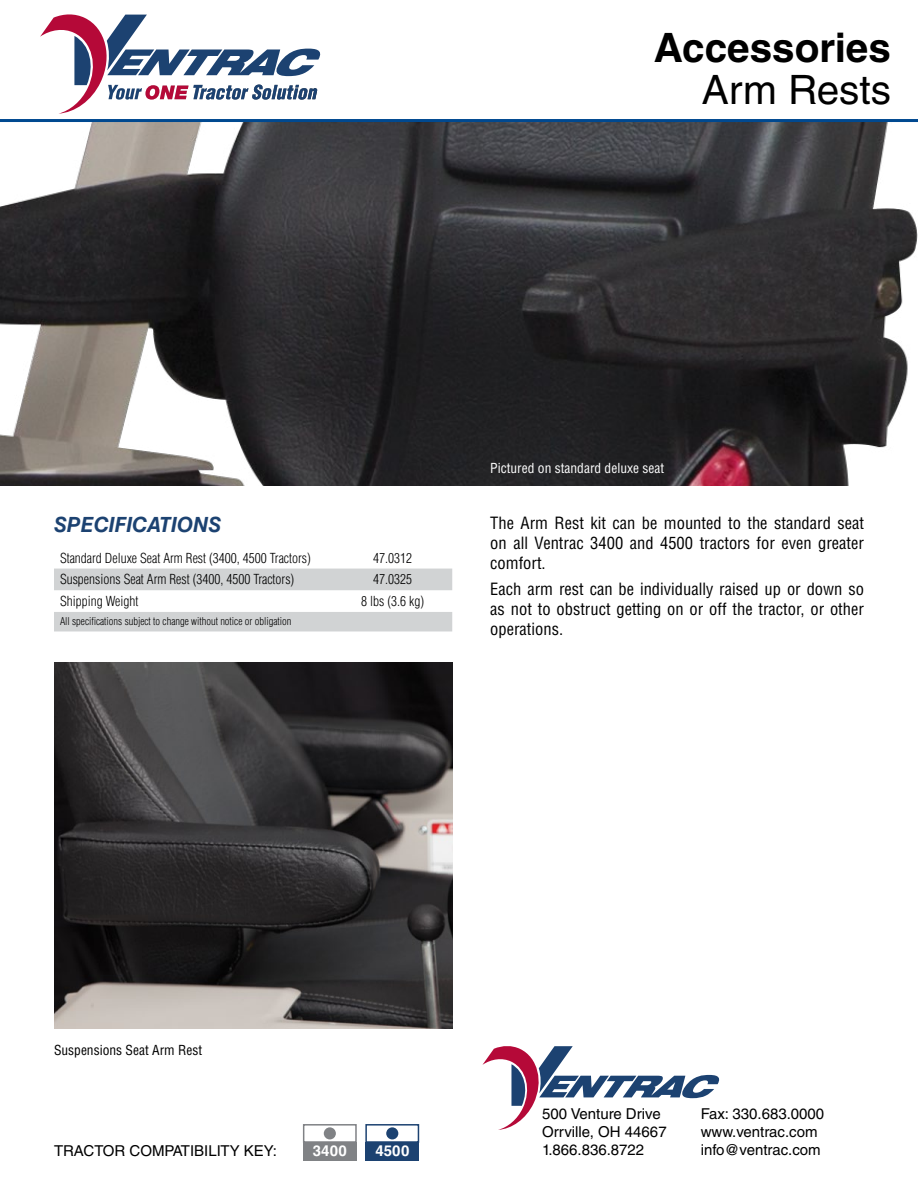
<style>
.page{position:relative;width:918px;height:1188px;background:#fff}
.page>*{position:absolute;margin:0;border:0;box-sizing:border-box;transform-origin:0 0}
.t1{font:700 40.5px "Helvetica LT Std";color:#000}
.t2{font:40.5px "Helvetica LT Std";color:#000}
.t3{font:italic 700 21px "Helvetica LT Std";color:#1c4271}
.t4{font:condensed 16.5px/19.8px "Helvetica LT Std";color:#000;text-align:justify}
.t5{font:15px/18px "Helvetica LT Std";color:#000}
.t6{font:700 15px "Helvetica LT Std";color:#fff}
.t7{font:300 condensed 13.5px "Helvetica LT Std";color:#000}
.t8{font:condensed 13.5px "Helvetica LT Std";color:#fff}
.t9{font:condensed 13.5px "Helvetica LT Std";color:#000}
.t10{font:300 condensed 10.5px "Helvetica LT Std";color:#000}
</style>
<div class="page">
<img style="left:0;top:122px;width:918px;height:364px">
<img style="left:54px;top:663px;width:398px;height:365px">
<hr style="left:0;top:119px;width:918px;height:3px;background:#004990">
<svg style="left:54px;top:568px;width:398px;height:63px"></svg>
<div style="left:303px;top:1142px;width:54px;height:19px;background:#808285"></div>
<div style="left:365px;top:1142px;width:54px;height:19px;background:#1c4271"></div>
<div style="left:303px;top:1124px;width:54px;height:19px;border:2px solid #808285"></div>
<div style="left:365px;top:1124px;width:54px;height:19px;border:2px solid #1c4271"></div>
<div style="left:386px;top:1127px;width:12px;height:12px;background:#1c4271;border-radius:50%"></div>
<div style="left:324px;top:1127px;width:12px;height:12px;background:#808285;border-radius:50%"></div>
<svg style="left:40px;top:14px;width:281px;height:100px"></svg>
<svg style="left:482px;top:1046px;width:238px;height:84px"></svg>
<h1 class="t1" style="left:654px;top:23px;width:239px">Accessories</h1>
<h1 class="t2" style="left:702px;top:66px;width:191px">Arm Rests</h1>
<p class="t3" style="left:54px;top:512px;width:169px">SPECIFICATIONS</p>
<p class="t7" style="left:60px;top:549px;width:252px">Standard Deluxe Seat Arm Rest (3400, 4500 Tractors)</p>
<p class="t7" style="left:373px;top:549px;width:40px">47.0312</p>
<p class="t7" style="left:60px;top:571px;width:236px">Suspensions Seat Arm Rest (3400, 4500 Tractors)</p>
<p class="t7" style="left:373px;top:571px;width:40px">47.0325</p>
<p class="t7" style="left:60px;top:593px;width:80px">Shipping Weight</p>
<p class="t7" style="left:361px;top:593px;width:64px">8 lbs (3.6 kg)</p>
<p class="t10" style="left:60px;top:615px;width:233px">All specifications subject to change without notice or obligation</p>
<p class="t8" style="left:490px;top:459px;width:175px">Pictured on standard deluxe seat</p>
<p class="t4" style="left:490px;top:513px;width:375px">The Arm Rest kit can be mounted to the standard seat on all Ventrac 3400 and 4500 tractors for even greater comfort.</p>
<p class="t4" style="left:490px;top:579px;width:375px">Each arm rest can be individually raised up or down so as not to obstruct getting on or off the tractor, or other operations.</p>
<p class="t9" style="left:54px;top:1042px;width:150px">Suspensions Seat Arm Rest</p>
<p class="t5" style="left:54px;top:1142px;width:225px">TRACTOR COMPATIBILITY KEY:</p>
<p class="t6" style="left:313px;top:1142px;width:35px">3400</p>
<p class="t6" style="left:375px;top:1142px;width:35px">4500</p>
<p class="t5" style="left:542px;top:1105px;width:126px">500 Venture Drive<br>Orrville, OH 44667<br>1.866.836.8722</p>
<p class="t5" style="left:701px;top:1105px;width:125px">Fax: 330.683.0000 www.ventrac.com info@ventrac.com</p>
</div>
